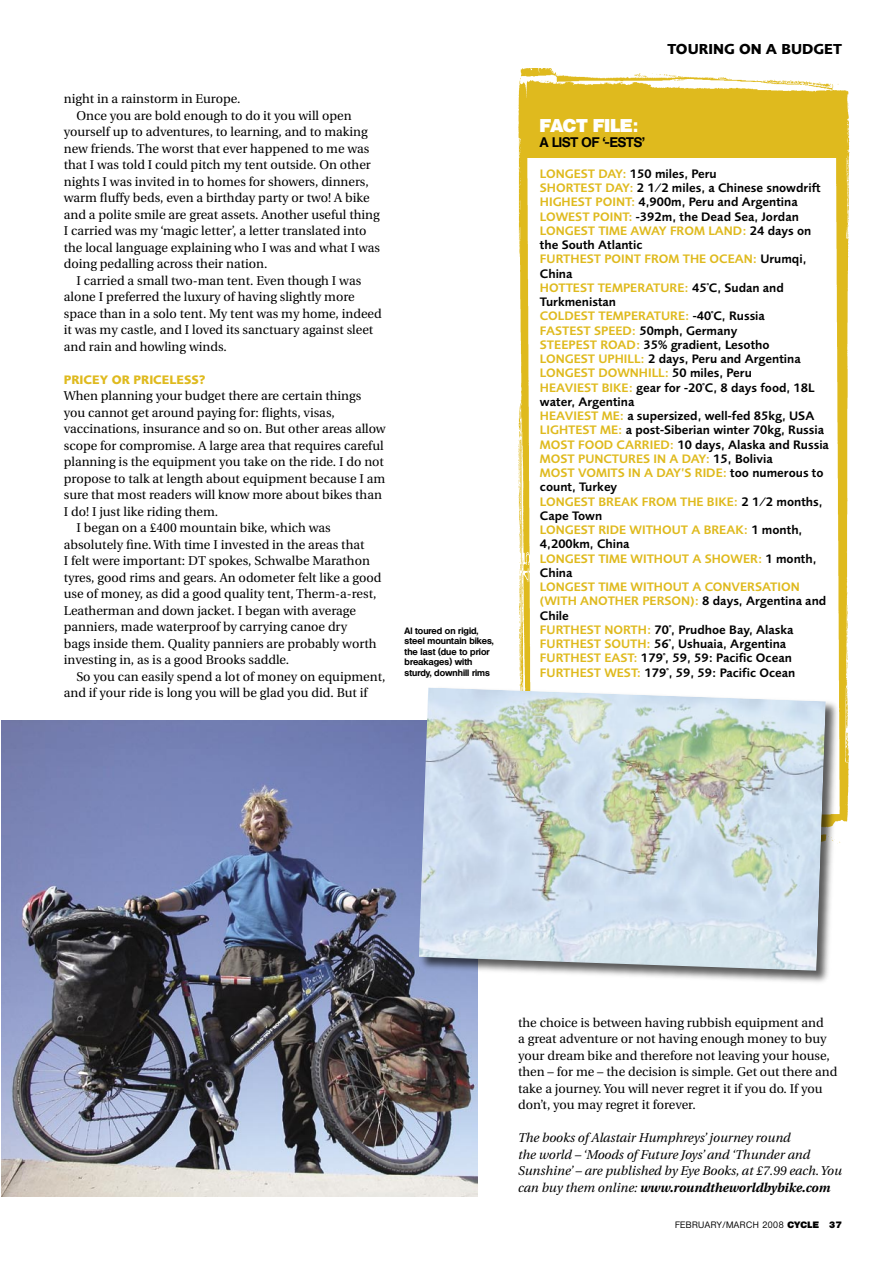
<style>
.page{position:relative;width:893px;height:1263px;background:#fff}
.page>*{position:absolute;margin:0;border:0;box-sizing:border-box;transform-origin:0 0}
.t1{font:800 18px "Olympia";letter-spacing:.01em;color:#fff}
.CrossHead{font:700 15px "Foundry Sans";color:#000}
.t2{font:700 13.5px "Olympia";letter-spacing:-.015em;color:#000}
._2ndPara{font:12.75px/16.5px "Utopia";color:#000}
.Fact_copy{font:600 12.75px/14.2px "Foundry Sans";color:#000}
.Fact_copy-2{font:600 12.75px/14.2px "Foundry Sans";color:#dfba1e}
._2ndPara-2{font:italic 12.75px/16.5px "Utopia";color:#000}
.CrossHead-2{font:700 12.75px "Foundry Sans";color:#dfba1e}
.t3{font:700 9px/10.5px "Olympia";color:#000}
.t4{font:500 9px "Olympia";letter-spacing:.05em;color:#000}
.s1{color:#dfba1e}
.s2{color:#000}
.s3{font-weight:700}
.s4{font-weight:800}
</style>
<div class="page">
<img style="left:518px;top:68px;width:331px;height:775px">
<img style="left:1px;top:720px;width:476px;height:476px">
<div style="left:417px;top:686px;width:423px;height:299px;background:#000;opacity:.65"></div>
<img style="left:419px;top:687px;width:407px;height:284px">
<p class="_2ndPara" style="left:64px;top:91px;width:178px">night in a rainstorm in Europe.</p>
<p class="_2ndPara" style="left:64px;top:107px;width:318px;text-indent:13px">Once you are bold enough to do it you will open yourself up to adventures, to learning, and to making new friends. The worst that ever happened to me was that I was told I could pitch my tent outside. On other nights I was invited in to homes for showers, dinners, warm fluffy beds, even a birthday party or two! A bike and a polite smile are great assets. Another useful thing I carried was my ‘magic letter’, a letter translated into the local language explaining who I was and what I was doing pedalling across their nation.</p>
<p class="_2ndPara" style="left:64px;top:272px;width:319px;text-indent:13px">I carried a small two-man tent. Even though I was alone I preferred the luxury of having slightly more space than in a solo tent. My tent was my home, indeed it was my castle, and I loved its sanctuary against sleet and rain and howling winds.</p>
<p class="CrossHead-2" style="left:64px;top:372px;width:143px">PRICEY OR PRICELESS?</p>
<p class="_2ndPara" style="left:64px;top:388px;width:323px">When planning your budget there are certain things you cannot get around paying for: flights, visas, vaccinations, insurance and so on. But other areas allow scope for compromise. A large area that requires careful planning is the equipment you take on the ride. I do not propose to talk at length about equipment because I am sure that most readers will know more about bikes than I do! I just like riding them.</p>
<p class="_2ndPara" style="left:64px;top:520px;width:319px;text-indent:13px">I began on a £400 mountain bike, which was absolutely fine. With time I invested in the areas that<br>I felt were important: DT spokes, Schwalbe Marathon tyres, good rims and gears. An odometer felt like a good use of money, as did a good quality tent, Therm-a-rest, Leatherman and down jacket. I began with average panniers, made waterproof by carrying canoe dry<br>bags inside them. Quality panniers are probably worth investing in, as is a good Brooks saddle.</p>
<p class="_2ndPara" style="left:64px;top:668px;width:323px;text-indent:13px">So you can easily spend a lot of money on equipment, and if your ride is long you will be glad you did. But if</p>
<p class="t3" style="left:405px;top:625px;width:91px">Al toured on rigid, steel mountain bikes, the last (due to prior breakages) with sturdy, downhill rims</p>
<p class="CrossHead" style="left:667px;top:40px;width:176px">TOURING ON A BUDGET</p>
<p class="t1" style="left:540px;top:114px;width:100px">FACT FILE:</p>
<p class="t2" style="left:540px;top:134px;width:106px">A LIST OF ‘-ESTS’</p>
<p class="Fact_copy" style="left:540px;top:166px;width:178px"><span class="s1">LONGEST DAY:</span> 150 miles, Peru</p>
<p class="Fact_copy" style="left:540px;top:181px;width:282px"><span class="s1">SHORTEST DAY:</span> 2 1⁄2 miles, a Chinese snowdrift</p>
<p class="Fact_copy" style="left:540px;top:195px;width:259px"><span class="s1">HIGHEST POINT:</span> 4,900m, Peru and Argentina</p>
<p class="Fact_copy" style="left:540px;top:209px;width:260px"><span class="s1">LOWEST POINT:</span> -392m, the Dead Sea, Jordan</p>
<p class="Fact_copy-2" style="left:540px;top:223px;width:273px">LONGEST TIME AWAY FROM LAND: <span class="s2">24 days on the South Atlantic</span></p>
<p class="Fact_copy-2" style="left:540px;top:252px;width:268px">FURTHEST POINT FROM THE OCEAN: <span class="s2">Urumqi,<br>China</span></p>
<p class="Fact_copy" style="left:540px;top:280px;width:245px"><span class="s1">HOTTEST TEMPERATURE:</span> 45˚C, Sudan and<br>Turkmenistan</p>
<p class="Fact_copy-2" style="left:540px;top:309px;width:226px">COLDEST TEMPERATURE: <span class="s2">-40˚C, Russia</span></p>
<p class="Fact_copy-2" style="left:540px;top:323px;width:199px">FASTEST SPEED: <span class="s2">50mph, Germany</span></p>
<p class="Fact_copy" style="left:540px;top:337px;width:231px"><span class="s1">STEEPEST ROAD:</span> 35% gradient, Lesotho</p>
<p class="Fact_copy" style="left:540px;top:352px;width:262px"><span class="s1">LONGEST UPHILL:</span> 2 days, Peru and Argentina</p>
<p class="Fact_copy-2" style="left:540px;top:366px;width:213px">LONGEST DOWNHILL: <span class="s2">50 miles, Peru</span></p>
<p class="Fact_copy" style="left:540px;top:380px;width:276px"><span class="s1">HEAVIEST BIKE:</span> gear for -20˚C, 8 days food, 18L water, Argentina</p>
<p class="Fact_copy" style="left:540px;top:409px;width:276px"><span class="s1">HEAVIEST ME:</span> a supersized, well-fed 85kg, USA</p>
<p class="Fact_copy" style="left:540px;top:423px;width:286px"><span class="s1">LIGHTEST ME:</span> a post-Siberian winter 70kg, Russia</p>
<p class="Fact_copy" style="left:540px;top:437px;width:291px"><span class="s1">MOST FOOD CARRIED:</span> 10 days, Alaska and Russia</p>
<p class="Fact_copy-2" style="left:540px;top:451px;width:234px">MOST PUNCTURES IN A DAY: <span class="s2">15, Bolivia</span></p>
<p class="Fact_copy" style="left:540px;top:466px;width:285px"><span class="s1">MOST VOMITS IN A DAY’S RIDE:</span> too numerous to count, Turkey</p>
<p class="Fact_copy-2" style="left:540px;top:494px;width:284px">LONGEST BREAK FROM THE BIKE: <span class="s2">2 1⁄2 months,<br>Cape Town</span></p>
<p class="Fact_copy-2" style="left:540px;top:523px;width:264px">LONGEST RIDE WITHOUT A BREAK: <span class="s2">1 month,<br>4,200km, China</span></p>
<p class="Fact_copy-2" style="left:540px;top:551px;width:278px">LONGEST TIME WITHOUT A SHOWER: <span class="s2">1 month,<br>China</span></p>
<p class="Fact_copy-2" style="left:540px;top:580px;width:288px">LONGEST TIME WITHOUT A CONVERSATION (WITH ANOTHER PERSON): <span class="s2">8 days, Argentina and<br>Chile</span></p>
<p class="Fact_copy" style="left:540px;top:622px;width:255px"><span class="s1">FURTHEST NORTH:</span> 70˚, Prudhoe Bay, Alaska</p>
<p class="Fact_copy" style="left:540px;top:637px;width:248px"><span class="s1">FURTHEST SOUTH:</span> 56˚, Ushuaia, Argentina</p>
<p class="Fact_copy" style="left:540px;top:651px;width:253px"><span class="s1">FURTHEST EAST:</span> 179˚, 59, 59: Pacific Ocean</p>
<p class="Fact_copy" style="left:540px;top:665px;width:257px"><span class="s1">FURTHEST WEST:</span> 179˚, 59, 59: Pacific Ocean</p>
<p class="_2ndPara" style="left:518px;top:1014px;width:321px">the choice is between having rubbish equipment and<br>a great adventure or not having enough money to buy your dream bike and therefore not leaving your house, then – for me – the decision is simple. Get out there and take a journey. You will never regret it if you do. If you don’t, you may regret it forever.</p>
<p class="_2ndPara-2" style="left:518px;top:1130px;width:325px">The books of Alastair Humphreys’ journey round<br>the world – ‘Moods of Future Joys’ and ‘Thunder and Sunshine’ – are published by Eye Books, at £7.99 each. You can buy them online: <span class="s3">www.roundtheworldbybike.com</span></p>
<p class="t4" style="left:675px;top:1219px;width:168px">FEBRUARY/MARCH 2008 <span class="s4">CYCLE 37</span></p>
</div>
